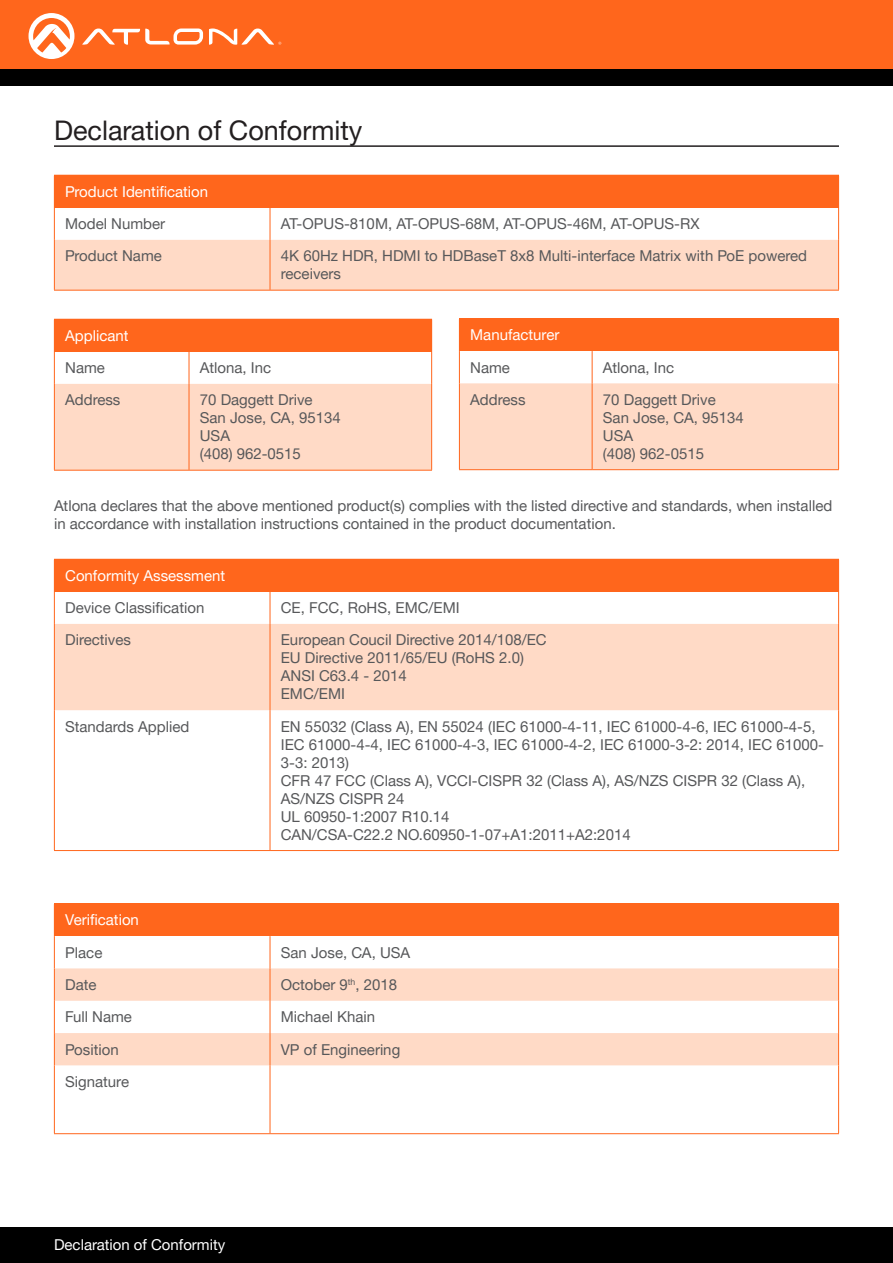
<style>
.page{position:relative;width:893px;height:1263px;background:#fff}
.page>*{position:absolute;margin:0;border:0;box-sizing:border-box;transform-origin:0 0}
.Section_Header{font:27px "Helvetica Neue LTW1 G";color:#231f20}
.General_Text{font:15px/18px "Helvetica Neue LTW1 G";color:#57585a}
.General_Text_White{font:15px "Helvetica Neue LTW1 G";color:#fff}
</style>
<div class="page">
<div style="left:0;top:1227px;width:893px;height:36px;background:#000"></div>
<div style="left:0;top:0;width:893px;height:69px;background:#ff661c"></div>
<div style="left:0;top:69px;width:893px;height:16px;background:#000"></div>
<svg style="left:82px;top:29px;width:121px;height:16px"></svg>
<svg style="left:209px;top:28px;width:72px;height:17px"></svg>
<svg style="left:29px;top:13px;width:45px;height:46px"></svg>
<hr style="left:54px;top:145px;width:785px;height:2px;background:#231f20">
<div style="left:54px;top:175px;width:785px;height:33px;background:#ff661c"></div>
<div style="left:55px;top:240px;width:783px;height:50px;background:#ffdac6"></div>
<hr style="left:54px;top:208px;width:1px;height:32px;background:#ff661c">
<hr style="left:270px;top:208px;width:1px;height:32px;background:#ff661c">
<hr style="left:838px;top:208px;width:1px;height:32px;background:#ff661c">
<hr style="left:54px;top:240px;width:1px;height:50px;background:#ff661c">
<hr style="left:270px;top:240px;width:1px;height:50px;background:#ff661c">
<hr style="left:838px;top:240px;width:1px;height:50px;background:#ff661c">
<hr style="left:54px;top:290px;width:216px;height:1px;background:#ff661c">
<hr style="left:270px;top:290px;width:569px;height:1px;background:#ff661c">
<div style="left:54px;top:319px;width:378px;height:33px;background:#ff661c"></div>
<div style="left:55px;top:384px;width:376px;height:86px;background:#ffdac6"></div>
<hr style="left:54px;top:352px;width:1px;height:32px;background:#ff661c">
<hr style="left:189px;top:352px;width:1px;height:32px;background:#ff661c">
<hr style="left:431px;top:352px;width:1px;height:32px;background:#ff661c">
<hr style="left:54px;top:384px;width:1px;height:86px;background:#ff661c">
<hr style="left:189px;top:384px;width:1px;height:86px;background:#ff661c">
<hr style="left:431px;top:384px;width:1px;height:86px;background:#ff661c">
<hr style="left:54px;top:470px;width:135px;height:1px;background:#ff661c">
<hr style="left:189px;top:470px;width:243px;height:1px;background:#ff661c">
<div style="left:459px;top:319px;width:380px;height:32px;background:#ff661c"></div>
<div style="left:460px;top:383px;width:378px;height:86px;background:#ffdac6"></div>
<hr style="left:459px;top:318px;width:133px;height:1px;background:#ff661c">
<hr style="left:592px;top:318px;width:247px;height:1px;background:#ff661c">
<hr style="left:459px;top:351px;width:1px;height:32px;background:#ff661c">
<hr style="left:592px;top:351px;width:1px;height:32px;background:#ff661c">
<hr style="left:838px;top:351px;width:1px;height:32px;background:#ff661c">
<hr style="left:459px;top:383px;width:1px;height:86px;background:#ff661c">
<hr style="left:592px;top:383px;width:1px;height:86px;background:#ff661c">
<hr style="left:838px;top:383px;width:1px;height:86px;background:#ff661c">
<hr style="left:459px;top:469px;width:133px;height:1px;background:#ff661c">
<hr style="left:592px;top:469px;width:247px;height:1px;background:#ff661c">
<div style="left:54px;top:559px;width:785px;height:33px;background:#ff661c"></div>
<div style="left:55px;top:624px;width:783px;height:86px;background:#ffdac6"></div>
<hr style="left:54px;top:592px;width:1px;height:32px;background:#ff661c">
<hr style="left:270px;top:592px;width:1px;height:32px;background:#ff661c">
<hr style="left:838px;top:592px;width:1px;height:32px;background:#ff661c">
<hr style="left:54px;top:624px;width:1px;height:86px;background:#ff661c">
<hr style="left:270px;top:624px;width:1px;height:86px;background:#ff661c">
<hr style="left:838px;top:624px;width:1px;height:86px;background:#ff661c">
<hr style="left:54px;top:710px;width:1px;height:140px;background:#ff661c">
<hr style="left:270px;top:710px;width:1px;height:140px;background:#ff661c">
<hr style="left:838px;top:710px;width:1px;height:140px;background:#ff661c">
<hr style="left:54px;top:850px;width:216px;height:1px;background:#ff661c">
<hr style="left:270px;top:850px;width:569px;height:1px;background:#ff661c">
<div style="left:54px;top:904px;width:785px;height:32px;background:#ff661c"></div>
<svg style="left:55px;top:968px;width:783px;height:97px;fill:#ffdac6"></svg>
<hr style="left:54px;top:903px;width:216px;height:1px;background:#ff661c">
<hr style="left:270px;top:903px;width:569px;height:1px;background:#ff661c">
<hr style="left:54px;top:936px;width:1px;height:32px;background:#ff661c">
<hr style="left:270px;top:936px;width:1px;height:32px;background:#ff661c">
<hr style="left:838px;top:936px;width:1px;height:32px;background:#ff661c">
<hr style="left:54px;top:968px;width:1px;height:33px;background:#ff661c">
<hr style="left:270px;top:968px;width:1px;height:33px;background:#ff661c">
<hr style="left:838px;top:968px;width:1px;height:33px;background:#ff661c">
<hr style="left:54px;top:1001px;width:1px;height:32px;background:#ff661c">
<hr style="left:270px;top:1001px;width:1px;height:32px;background:#ff661c">
<hr style="left:838px;top:1001px;width:1px;height:32px;background:#ff661c">
<hr style="left:54px;top:1033px;width:1px;height:32px;background:#ff661c">
<hr style="left:270px;top:1033px;width:1px;height:32px;background:#ff661c">
<hr style="left:838px;top:1033px;width:1px;height:32px;background:#ff661c">
<hr style="left:54px;top:1065px;width:1px;height:68px;background:#ff661c">
<hr style="left:270px;top:1065px;width:1px;height:68px;background:#ff661c">
<hr style="left:838px;top:1065px;width:1px;height:68px;background:#ff661c">
<hr style="left:54px;top:1133px;width:216px;height:1px;background:#ff661c">
<hr style="left:270px;top:1133px;width:569px;height:1px;background:#ff661c">
<p class="Section_Header" style="left:54px;top:114px;width:310px">Declaration of Conformity</p>
<p class="General_Text_White" style="left:65px;top:182px;width:145px">Product Identification</p>
<p class="General_Text" style="left:65px;top:215px;width:102px">Model Number</p>
<p class="General_Text" style="left:281px;top:215px;width:420px">AT-OPUS-810M, AT-OPUS-68M, AT-OPUS-46M, AT-OPUS-RX</p>
<p class="General_Text" style="left:65px;top:247px;width:98px">Product Name</p>
<p class="General_Text" style="left:281px;top:247px;width:528px">4K 60Hz HDR, HDMI to HDBaseT 8x8 Multi-interface Matrix with PoE powered receivers</p>
<p class="General_Text_White" style="left:65px;top:326px;width:65px">Applicant</p>
<p class="General_Text" style="left:65px;top:359px;width:41px">Name</p>
<p class="General_Text" style="left:200px;top:359px;width:73px">Atlona, Inc</p>
<p class="General_Text" style="left:65px;top:391px;width:57px">Address</p>
<p class="General_Text" style="left:200px;top:391px;width:114px">70 Daggett Drive</p>
<p class="General_Text" style="left:200px;top:409px;width:142px">San Jose, CA, 95134</p>
<p class="General_Text" style="left:200px;top:427px;width:32px">USA</p>
<p class="General_Text" style="left:200px;top:445px;width:103px">(408) 962-0515</p>
<p class="General_Text_White" style="left:470px;top:326px;width:91px">Manufacturer</p>
<p class="General_Text" style="left:470px;top:358px;width:41px">Name</p>
<p class="General_Text" style="left:603px;top:358px;width:73px">Atlona, Inc</p>
<p class="General_Text" style="left:470px;top:390px;width:57px">Address</p>
<p class="General_Text" style="left:603px;top:390px;width:114px">70 Daggett Drive</p>
<p class="General_Text" style="left:603px;top:408px;width:142px">San Jose, CA, 95134</p>
<p class="General_Text" style="left:603px;top:426px;width:32px">USA</p>
<p class="General_Text" style="left:603px;top:444px;width:103px">(408) 962-0515</p>
<p class="General_Text" style="left:54px;top:496px;width:780px">Atlona declares that the above mentioned product(s) complies with the listed directive and standards, when installed in accordance with installation instructions contained in the product documentation.</p>
<p class="General_Text_White" style="left:65px;top:566px;width:162px">Conformity Assessment</p>
<p class="General_Text" style="left:65px;top:599px;width:141px">Device Classification</p>
<p class="General_Text" style="left:281px;top:599px;width:180px">CE, FCC, RoHS, EMC/EMI</p>
<p class="General_Text" style="left:65px;top:631px;width:67px">Directives</p>
<p class="General_Text" style="left:281px;top:631px;width:267px">European Coucil Directive 2014/108/EC</p>
<p class="General_Text" style="left:281px;top:649px;width:245px">EU Directive 2011/65/EU (RoHS 2.0)</p>
<p class="General_Text" style="left:281px;top:667px;width:127px">ANSI C63.4 - 2014</p>
<p class="General_Text" style="left:281px;top:685px;width:66px">EMC/EMI</p>
<p class="General_Text" style="left:65px;top:717px;width:126px">Standards Applied</p>
<p class="General_Text" style="left:281px;top:717px;width:545px">EN 55032 (Class A), EN 55024 (IEC 61000-4-11, IEC 61000-4-6, IEC 61000-4-5,<br>IEC 61000-4-4, IEC 61000-4-3, IEC 61000-4-2, IEC 61000-3-2: 2014, IEC 61000-<br>3-3: 2013)</p>
<p class="General_Text" style="left:281px;top:771px;width:526px">CFR 47 FCC (Class A), VCCI-CISPR 32 (Class A), AS/NZS CISPR 32 (Class A),<br>AS/NZS CISPR 24</p>
<p class="General_Text" style="left:281px;top:807px;width:170px">UL 60950-1:2007 R10.14</p>
<p class="General_Text" style="left:281px;top:825px;width:351px">CAN/CSA-C22.2 NO.60950-1-07+A1:2011+A2:2014</p>
<p class="General_Text_White" style="left:65px;top:911px;width:75px">Verification</p>
<p class="General_Text" style="left:65px;top:943px;width:39px">Place</p>
<p class="General_Text" style="left:281px;top:943px;width:131px">San Jose, CA, USA</p>
<p class="General_Text" style="left:65px;top:975px;width:33px">Date</p>
<p class="General_Text" style="left:281px;top:975px;width:118px">October 9<sup>th</sup>, 2018</p>
<p class="General_Text" style="left:65px;top:1008px;width:68px">Full Name</p>
<p class="General_Text" style="left:281px;top:1008px;width:96px">Michael Khain</p>
<p class="General_Text" style="left:65px;top:1040px;width:55px">Position</p>
<p class="General_Text" style="left:281px;top:1040px;width:121px">VP of Engineering</p>
<p class="General_Text" style="left:65px;top:1072px;width:65px">Signature</p>
<p class="General_Text_White" style="left:54px;top:1235px;width:173px">Declaration of Conformity</p>
</div>
